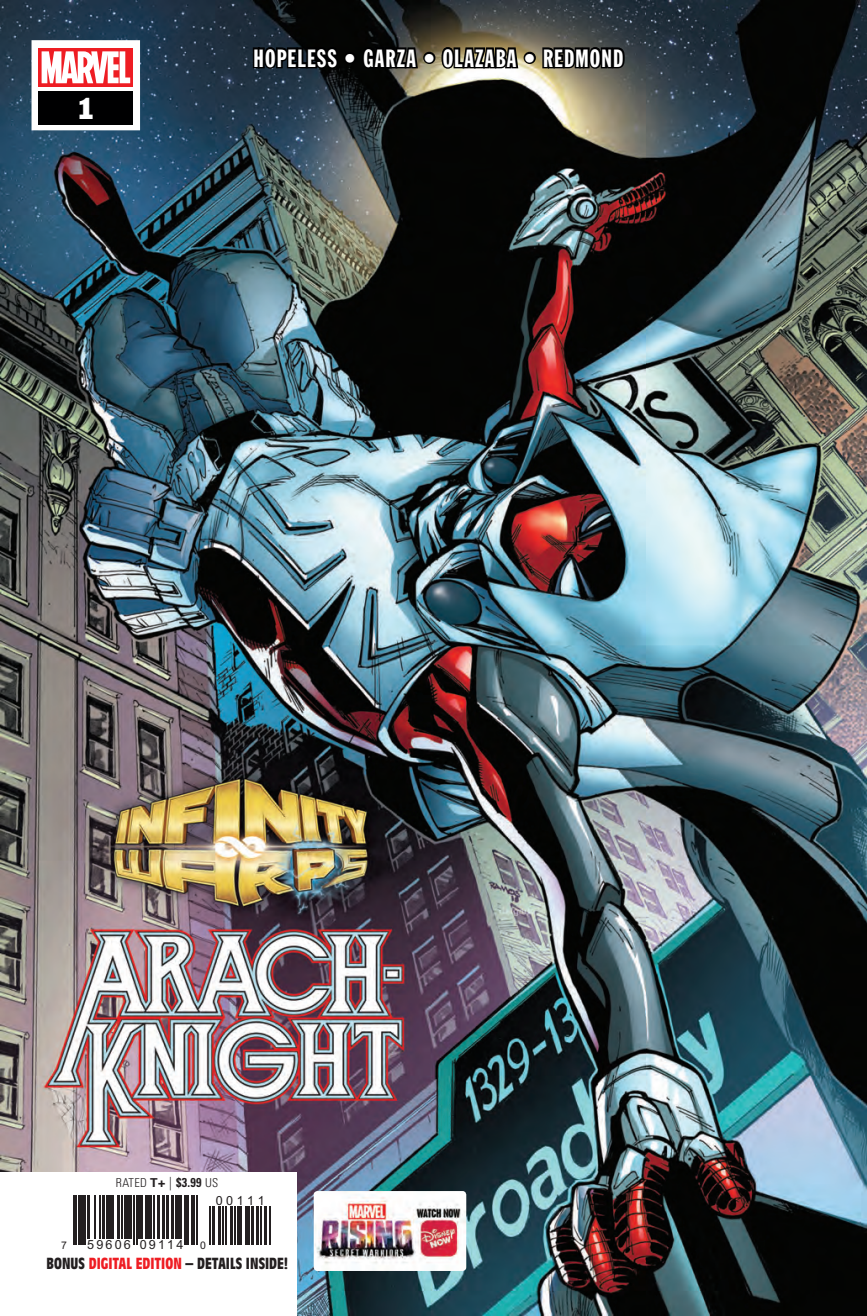
<style>
.page{position:relative;width:867px;height:1316px;background:#fff}
.page>*{position:absolute;margin:0;border:0;box-sizing:border-box;transform-origin:0 0}
.t1{font:28px "Franklin Gothic Std";color:#fff}
.t2{font:24.5px "Franklin Gothic Std Extra Cond";letter-spacing:.05em;color:#fff}
.t3{font:700 condensed 15.75px "Antique Olive Std";letter-spacing:.005em;color:#231f20}
.t4{font:12.6px "Arial";letter-spacing:.17em;color:#231f20}
.t5{font:300 condensed 12.25px "Univers LT Std";letter-spacing:.025em;color:#231f20}
.t6{font:10.5px "Arial";color:#231f20}
.s1{font-weight:700;font-stretch:normal}
.s2{font-size:13.47px}
.s3{font-weight:700;font-size:12.78px}
.s4{color:#ee1d23}
</style>
<div class="page">
<img style="left:0;top:0;width:866px;height:1315px">
<div style="left:32px;top:40px;width:108px;height:90px;background:#fff"></div>
<div style="left:39px;top:91px;width:94px;height:33px;background:#000001"></div>
<svg style="left:39px;top:48px;width:94px;height:38px"></svg>
<svg style="left:42px;top:51px;width:88px;height:32px"></svg>
<svg style="left:251px;top:45px;width:89px;height:25px;background:#05080b"></svg>
<div style="left:344px;top:52px;width:12px;height:12px;border:4px solid #000001;border-radius:50%"></div>
<svg style="left:360px;top:0;width:59px;height:71px;background:#161818"></svg>
<div style="left:423px;top:52px;width:12px;height:12px;border:4px solid #000001;border-radius:50%"></div>
<svg style="left:439px;top:0;width:81px;height:71px;background:#49463c"></svg>
<div style="left:523px;top:52px;width:12px;height:12px;border:4px solid #000001;border-radius:50%"></div>
<svg style="left:540px;top:11px;width:86px;height:92px;background:#5c5b51"></svg>
<div style="left:0;top:1171px;width:296px;height:144px;background:#fff"></div>
<hr style="left:73px;top:1195px;width:1px;height:49px;background:#231f20">
<hr style="left:76px;top:1195px;width:1px;height:49px;background:#231f20">
<hr style="left:78px;top:1195px;width:4px;height:49px;background:#231f20">
<hr style="left:83px;top:1195px;width:3px;height:49px;background:#231f20">
<hr style="left:87px;top:1195px;width:3px;height:43px;background:#231f20">
<hr style="left:94px;top:1195px;width:1px;height:43px;background:#231f20">
<hr style="left:99px;top:1195px;width:2px;height:43px;background:#231f20">
<hr style="left:102px;top:1195px;width:3px;height:43px;background:#231f20">
<hr style="left:106px;top:1195px;width:1px;height:43px;background:#231f20">
<div style="left:108px;top:1195px;width:6px;height:43px;background:#231f20"></div>
<hr style="left:117px;top:1195px;width:3px;height:43px;background:#231f20">
<hr style="left:121px;top:1195px;width:2px;height:43px;background:#231f20">
<hr style="left:124px;top:1195px;width:2px;height:43px;background:#231f20">
<div style="left:127px;top:1195px;width:5px;height:43px;background:#231f20"></div>
<hr style="left:133px;top:1195px;width:2px;height:49px;background:#231f20">
<hr style="left:136px;top:1195px;width:1px;height:49px;background:#231f20">
<div style="left:138px;top:1195px;width:5px;height:43px;background:#231f20"></div>
<hr style="left:145px;top:1195px;width:1px;height:43px;background:#231f20">
<hr style="left:148px;top:1195px;width:4px;height:43px;background:#231f20">
<hr style="left:153px;top:1195px;width:1px;height:43px;background:#231f20">
<hr style="left:157px;top:1195px;width:3px;height:43px;background:#231f20">
<hr style="left:162px;top:1195px;width:3px;height:43px;background:#231f20">
<hr style="left:166px;top:1195px;width:3px;height:43px;background:#231f20">
<hr style="left:171px;top:1195px;width:3px;height:43px;background:#231f20">
<hr style="left:175px;top:1195px;width:2px;height:43px;background:#231f20">
<hr style="left:178px;top:1195px;width:4px;height:43px;background:#231f20">
<hr style="left:184px;top:1195px;width:4px;height:49px;background:#231f20">
<hr style="left:191px;top:1195px;width:1px;height:49px;background:#231f20">
<hr style="left:193px;top:1195px;width:2px;height:49px;background:#231f20">
<hr style="left:196px;top:1195px;width:2px;height:49px;background:#231f20">
<hr style="left:209px;top:1206px;width:2px;height:38px;background:#231f20">
<hr style="left:212px;top:1206px;width:3px;height:38px;background:#231f20">
<hr style="left:218px;top:1206px;width:3px;height:38px;background:#231f20">
<hr style="left:222px;top:1206px;width:2px;height:38px;background:#231f20">
<hr style="left:225px;top:1206px;width:1px;height:38px;background:#231f20">
<hr style="left:230px;top:1206px;width:3px;height:38px;background:#231f20">
<hr style="left:234px;top:1206px;width:2px;height:38px;background:#231f20">
<hr style="left:237px;top:1206px;width:1px;height:38px;background:#231f20">
<hr style="left:239px;top:1206px;width:3px;height:38px;background:#231f20">
<hr style="left:244px;top:1206px;width:3px;height:38px;background:#231f20">
<hr style="left:248px;top:1206px;width:2px;height:38px;background:#231f20">
<hr style="left:251px;top:1206px;width:3px;height:38px;background:#231f20">
<hr style="left:256px;top:1206px;width:3px;height:38px;background:#231f20">
<hr style="left:260px;top:1206px;width:2px;height:38px;background:#231f20">
<hr style="left:264px;top:1206px;width:3px;height:38px;background:#231f20">
<hr style="left:269px;top:1206px;width:2px;height:38px;background:#231f20">
<img style="left:313px;top:1190px;width:153px;height:80px">
<h1 class="t1" style="left:76px;top:90px;width:22px">1</h1>
<h2 class="t2" style="left:253px;top:45px;width:371px">HOPELESS • GARZA • OLAZABA • REDMOND</h2>
<p class="t5" style="left:116px;top:1175px;width:104px">RATED <span class="s1">T+</span> <span class="s2">|</span> <span class="s3">$3.99</span> US</p>
<p class="t4" style="left:216px;top:1191px;width:50px">00111</p>
<p class="t6" style="left:61px;top:1238px;width:7px">7</p>
<p class="t4" style="left:87px;top:1236px;width:98px">59606 09114</p>
<p class="t6" style="left:200px;top:1238px;width:7px">0</p>
<p class="t3" style="left:46px;top:1254px;width:243px">BONUS <span class="s4">DIGITAL EDITION</span> – DETAILS INSIDE!</p>
</div>
